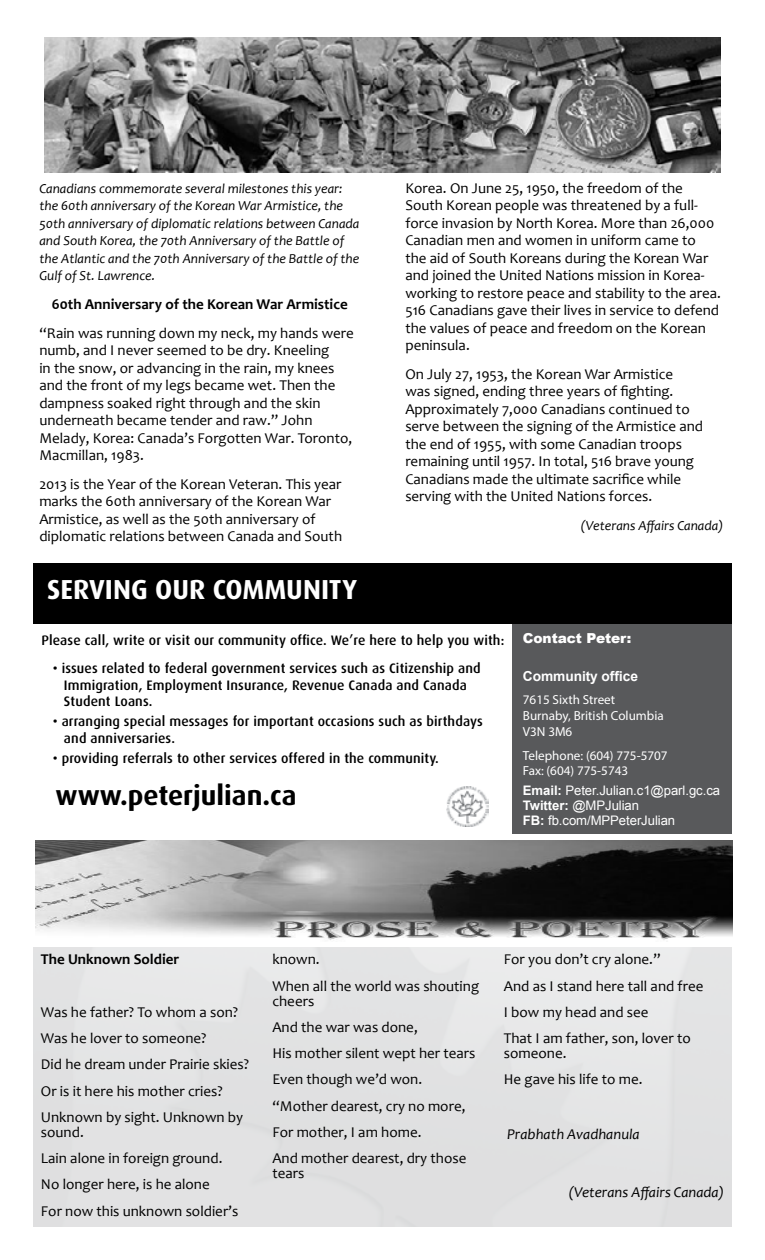
<style>
.page{position:relative;width:765px;height:1260px;background:#fff}
.page>*{position:absolute;margin:0;border:0;box-sizing:border-box;transform-origin:0 0}
.t1{font:700 27.5px "Dax";color:#fff}
.t2{font:700 27.5px "Dax";color:#000}
.t3{font:15px/17.5px "Candara";color:#000}
.t4{font:700 15px "Candara";color:#000}
.t5{font:italic 15px "Candara";color:#000}
.t6{font:500 13.75px/16.5px "Dax";letter-spacing:.01em;color:#000}
.t7{font:italic 13.75px/17.5px "Candara";color:#000}
.t8{font:700 13.75px "Arial";letter-spacing:-.005em;color:#fff}
.t9{font:900 13.75px "Arial";letter-spacing:-.005em;color:#fff}
.t10{font:13.12px/15.8px "Myriad Pro";color:#fff}
.t11{font:13.12px/15px "Arial";letter-spacing:-.005em;color:#fff}
.s1{font-weight:700}
</style>
<div class="page">
<div style="left:512px;top:624px;width:219px;height:209px;background:#58595b"></div>
<img style="left:35px;top:841px;width:698px;height:99px">
<div style="left:34px;top:562px;width:698px;height:62px;background:#000"></div>
<img style="left:45px;top:38px;width:675px;height:135px">
<img style="left:447px;top:787px;width:42px;height:39px">
<p class="t7" style="left:39px;top:179px;width:322px">Canadians commemorate several milestones this year: the 60th anniversary of the Korean War Armistice, the 50th anniversary of diplomatic relations between Canada and South Korea, the 70th Anniversary of the Battle of the Atlantic and the 70th Anniversary of the Battle of the Gulf of St. Lawrence.</p>
<p class="t4" style="left:52px;top:295px;width:297px">60th Anniversary of the Korean War Armistice</p>
<p class="t3" style="left:39px;top:324px;width:316px">“Rain was running down my neck, my hands were numb, and I never seemed to be dry. Kneeling<br>in the snow, or advancing in the rain, my knees and the front of my legs became wet. Then the dampness soaked right through and the skin underneath became tender and raw.” John Melady, Korea: Canada’s Forgotten War. Toronto, Macmillan, 1983.</p>
<p class="t3" style="left:39px;top:475px;width:304px">2013 is the Year of the Korean Veteran. This year marks the 60th anniversary of the Korean War Armistice, as well as the 50th anniversary of diplomatic relations between Canada and South</p>
<h1 class="t1" style="left:47px;top:574px;width:311px">SERVING OUR COMMUNITY</h1>
<p class="t3" style="left:405px;top:179px;width:317px">Korea. On June 25, 1950, the freedom of the South Korean people was threatened by a full&shy;force invasion by North Korea. More than 26,000<br>Canadian men and women in uniform came to<br>the aid of South Koreans during the Korean War and joined the United Nations mission in Korea&shy;working to restore peace and stability to the area.<br>516 Canadians gave their lives in service to defend the values of peace and freedom on the Korean peninsula.</p>
<p class="t3" style="left:405px;top:365px;width:299px">On July 27, 1953, the Korean War Armistice<br>was signed, ending three years of fighting.<br>Approximately 7,000 Canadians continued to serve between the signing of the Armistice and the end of 1955, with some Canadian troops remaining until 1957. In total, 516 brave young Canadians made the ultimate sacrifice while serving with the United Nations forces.</p>
<p class="t7" style="left:581px;top:517px;width:144px">(Veterans Affairs Canada)</p>
<p class="t6" style="left:41px;top:633px;width:464px">Please call, write or visit our community office. We’re here to help you with:</p>
<p class="t6" style="left:64px;top:660px;width:418px;text-indent:-11px">• issues related to federal government services such as Citizenship and<br>Immigration, Employment Insurance, Revenue Canada and Canada<br>Student Loans.</p>
<p class="t6" style="left:64px;top:714px;width:421px;text-indent:-11px">• arranging special messages for important occasions such as birthdays and anniversaries.</p>
<p class="t6" style="left:53px;top:750px;width:388px">• providing referrals to other services offered in the community.</p>
<h1 class="t2" style="left:56px;top:780px;width:243px">www.peterjulian.ca</h1>
<p class="t9" style="left:523px;top:628px;width:110px">Contact Peter:</p>
<p class="t8" style="left:523px;top:667px;width:117px">Community office</p>
<p class="t10" style="left:523px;top:692px;width:142px">7615 Sixth Street<br>Burnaby, British Columbia<br>V3N 3M6</p>
<p class="t10" style="left:523px;top:747px;width:146px;line-height:15px">Telephone: (604) 775-5707<br>Fax: (604) 775-5743</p>
<p class="t11" style="left:523px;top:783px;width:199px"><span class="s1">Email:</span> Peter.Julian.c1@parl.gc.ca<br><span class="s1">Twitter:</span> @MPJulian<br><span class="s1">FB:</span> fb.com/MPPeterJulian</p>
<p class="t4" style="left:41px;top:950px;width:140px">The Unknown Soldier</p>
<p class="t3" style="left:41px;top:999px;width:210px;line-height:26.2px">Was he father? To whom a son?<br>Was he lover to someone?<br>Did he dream under Prairie skies?<br>Or is it here his mother cries?<br>Unknown by sight. Unknown by</p>
<p class="t3" style="left:41px;top:1119px;width:199px;line-height:26.2px">sound.<br>Lain alone in foreign ground.<br>No longer here, is he alone<br>For now this unknown soldier’s</p>
<p class="t3" style="left:272px;top:946px;width:208px;line-height:26.2px">known.<br>When all the world was shouting</p>
<p class="t3" style="left:272px;top:988px;width:205px;line-height:26.2px">cheers<br>And the war was done,<br>His mother silent wept her tears<br>Even though we’d won. “Mother dearest, cry no more,<br>For mother, I am home.<br>And mother dearest, dry those</p>
<p class="t3" style="left:272px;top:1164px;width:34px">tears</p>
<p class="t3" style="left:504px;top:946px;width:201px;line-height:26.2px">For you don’t cry alone.”<br>And as I stand here tall and free<br>I bow my head and see<br>That I am father, son, lover to</p>
<p class="t3" style="left:504px;top:1040px;width:140px;line-height:26.2px">someone.<br>He gave his life to me.</p>
<p class="t5" style="left:507px;top:1125px;width:134px">Prabhath Avadhanula</p>
<p class="t5" style="left:569px;top:1183px;width:157px">(Veterans Affairs Canada)</p>
</div>
